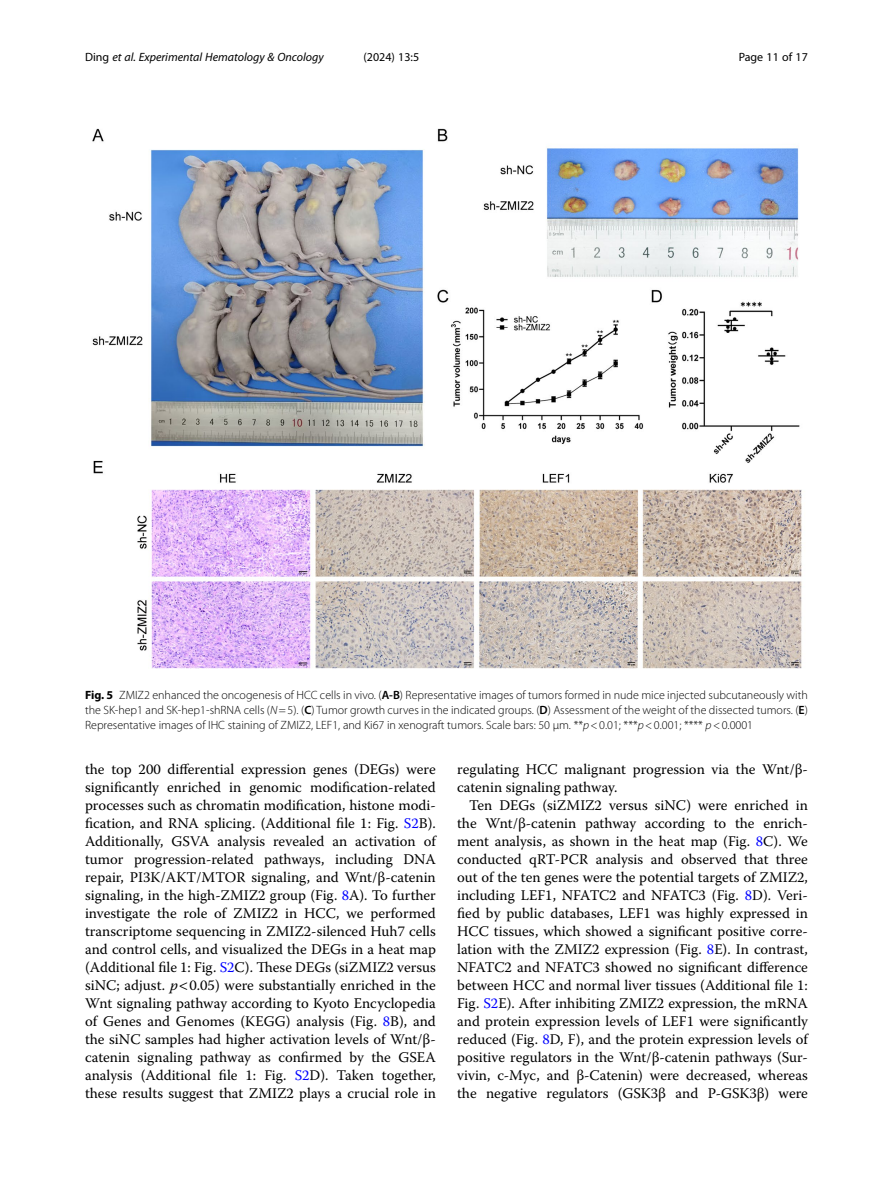
<style>
.page{position:relative;width:893px;height:1191px;background:#fff}
.page>*{position:absolute;margin:0;border:0;box-sizing:border-box;transform-origin:0 0}
.Body_Text{font:14.7px/18px "Warnock Pro";color:#000;text-align:justify}
.Body_Text_Indent{font:14.7px/18px "Warnock Pro";color:#000;text-align:justify}
.Figure_Caption{font:300 12px/15px "Myriad Pro";color:#000;text-align:justify}
.t1{font:italic 12px "Myriad Pro";color:#000}
.t2{font:12px "Myriad Pro";color:#000}
.s1{font-style:normal}
.s2{font-weight:700}
.s3{font-weight:600}
.s4{font-style:italic}
.s5{color:#00f}
</style>
<div class="page">
<img style="left:92px;top:128px;width:710px;height:541px">
<p class="t1" style="left:85px;top:50px;width:240px"><span class="s1">Ding</span> et al. Experimental Hematology &amp; Oncology</p>
<p class="t2" style="left:364px;top:50px;width:57px">(2024) 13:5</p>
<p class="t2" style="left:739px;top:50px;width:71px">Page 11 of 17</p>
<p class="Figure_Caption" style="left:85px;top:688px;width:724px"><span class="s2">Fig. 5</span> ZMIZ2 enhanced the oncogenesis of HCC cells in vivo. (<span class="s3">A-B</span>) Representative images of tumors formed in nude mice injected subcutaneously with the SK-hep1 and SK-hep1-shRNA cells (<span class="s4">N</span>=5). (<span class="s3">C</span>) Tumor growth curves in the indicated groups. (<span class="s3">D</span>) Assessment of the weight of the dissected tumors. (<span class="s3">E</span>)<br>Representative images of IHC staining of ZMIZ2, LEF1, and Ki67 in xenograft tumors. Scale bars: 50 μm. **<span class="s4">p</span>&lt;0.01; ***<span class="s4">p</span>&lt;0.001; **** <span class="s4">p</span>&lt;0.0001</p>
<p class="Body_Text" style="left:85px;top:760px;width:352px">the top 200 differential expression genes (DEGs) were significantly enriched in genomic modification-related processes such as chromatin modification, histone modi&shy;fication, and RNA splicing. (Additional file 1: Fig. <span class="s5">S2</span>B).<br>Additionally, GSVA analysis revealed an activation of tumor progression-related pathways, including DNA repair, PI3K/AKT/MTOR signaling, and Wnt/β-catenin signaling, in the high-ZMIZ2 group (Fig. <span class="s5">8</span>A). To further investigate the role of ZMIZ2 in HCC, we performed transcriptome sequencing in ZMIZ2-silenced Huh7 cells and control cells, and visualized the DEGs in a heat map (Additional file 1: Fig. <span class="s5">S2</span>C). These DEGs (siZMIZ2 versus siNC; adjust. <span class="s4">p</span> 0.05) were substantially enriched in the Wnt signaling pathway according to Kyoto Encyclopedia of Genes and Genomes (KEGG) analysis (Fig. <span class="s5">8</span>B), and the siNC samples had higher activation levels of Wnt/β&shy;catenin signaling pathway as confirmed by the GSEA analysis (Additional file 1: Fig. <span class="s5">S2</span>D). Taken together, these results suggest that ZMIZ2 plays a crucial role in</p>
<p class="Body_Text" style="left:457px;top:760px;width:352px">regulating HCC malignant progression via the Wnt/β&shy;catenin signaling pathway.</p>
<p class="Body_Text_Indent" style="left:457px;top:796px;width:352px;text-indent:12px">Ten DEGs (siZMIZ2 versus siNC) were enriched in the Wnt/β-catenin pathway according to the enrich&shy;ment analysis, as shown in the heat map (Fig. <span class="s5">8</span>C). We conducted qRT-PCR analysis and observed that three out of the ten genes were the potential targets of ZMIZ2, including LEF1, NFATC2 and NFATC3 (Fig. <span class="s5">8</span>D). Veri&shy;fied by public databases, LEF1 was highly expressed in HCC tissues, which showed a significant positive corre&shy;lation with the ZMIZ2 expression (Fig. <span class="s5">8</span>E). In contrast, NFATC2 and NFATC3 showed no significant difference between HCC and normal liver tissues (Additional file 1:<br>Fig. <span class="s5">S2</span>E). After inhibiting ZMIZ2 expression, the mRNA and protein expression levels of LEF1 were significantly reduced (Fig. <span class="s5">8</span>D, F), and the protein expression levels of positive regulators in the Wnt/β-catenin pathways (Sur&shy;vivin, c-Myc, and β-Catenin) were decreased, whereas the negative regulators (GSK3β and P-GSK3β) were</p>
</div>
